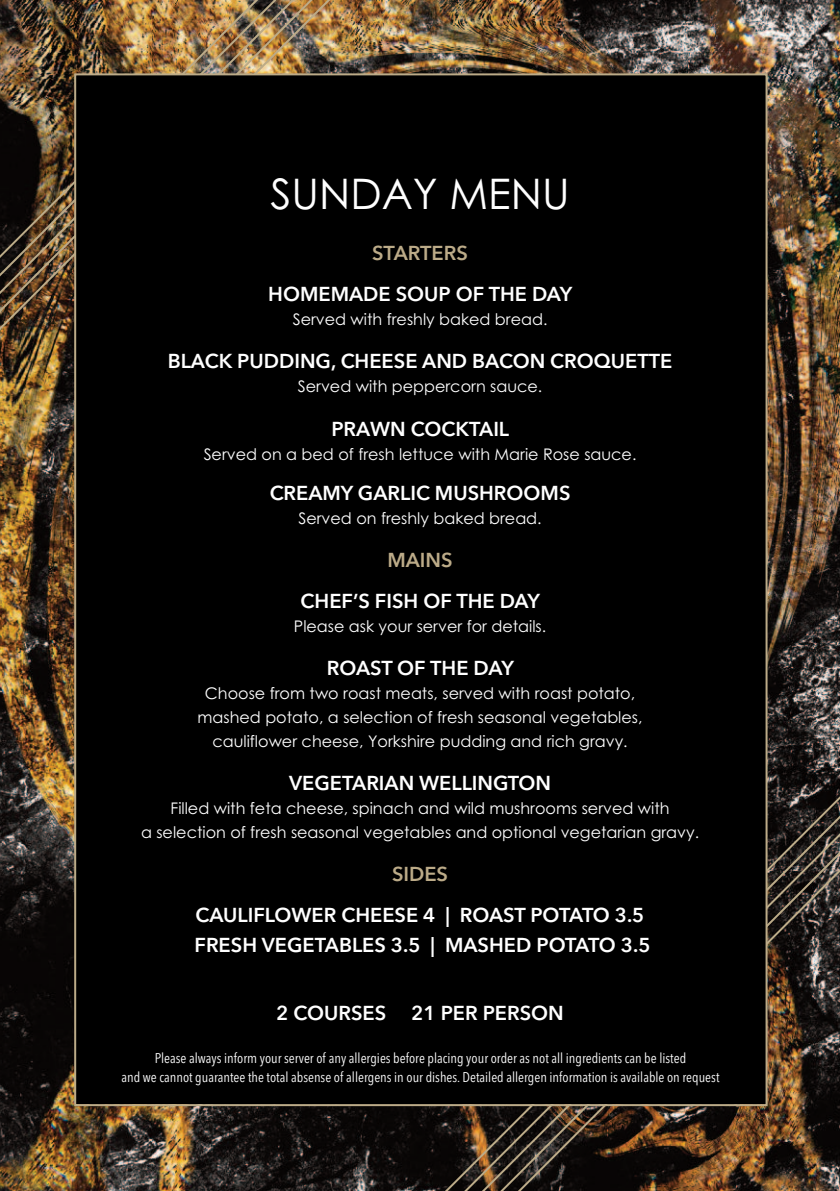
<style>
.page{position:relative;width:840px;height:1191px;background:#fff}
.page>*{position:absolute;margin:0;border:0;box-sizing:border-box;transform-origin:0 0}
.t1{font:42px "Century Gothic";color:#fff}
.t2{font:600 20px/30px "Avenir Next";color:#fff}
.t3{font:600 20px "Avenir Next";color:#bcab88}
.t4{font:16px/24px "Century Gothic";color:#fff;text-align:center}
.t5{font:14px/18.8px "Avenir Next Condensed";color:#fff;text-align:center}
</style>
<div class="page">
<img style="left:0;top:0;width:839px;height:1191px">
<img style="left:0;top:0;width:336px;height:362px">
<img style="left:460px;top:736px;width:379px;height:455px">
<div style="left:76px;top:75px;width:689px;height:1029px;background:#000"></div>
<h1 class="t1" style="left:270px;top:170px;width:300px">SUNDAY MENU</h1>
<p class="t3" style="left:372px;top:236px;width:97px">STARTERS</p>
<p class="t2" style="left:268px;top:279px;width:305px">HOMEMADE SOUP OF THE DAY</p>
<p class="t4" style="left:292px;top:308px;width:256px">Served with freshly baked bread.</p>
<p class="t2" style="left:168px;top:346px;width:506px">BLACK PUDDING, CHEESE AND BACON CROQUETTE</p>
<p class="t4" style="left:298px;top:375px;width:246px">Served with peppercorn sauce.</p>
<p class="t2" style="left:331px;top:413px;width:179px">PRAWN COCKTAIL</p>
<p class="t4" style="left:203px;top:442px;width:434px">Served on a bed of fresh lettuce with Marie Rose sauce.</p>
<p class="t2" style="left:269px;top:477px;width:302px">CREAMY GARLIC MUSHROOMS</p>
<p class="t4" style="left:298px;top:506px;width:245px">Served on freshly baked bread.</p>
<p class="t3" style="left:387px;top:543px;width:67px">MAINS</p>
<p class="t2" style="left:300px;top:585px;width:241px">CHEF’S FISH OF THE DAY</p>
<p class="t4" style="left:294px;top:614px;width:254px">Please ask your server for details.</p>
<p class="t2" style="left:326px;top:652px;width:188px">ROAST OF THE DAY</p>
<p class="t4" style="left:197px;top:681px;width:446px">Choose from two roast meats, served with roast potato, mashed potato, a selection of fresh seasonal vegetables, cauliflower cheese, Yorkshire pudding and rich gravy.</p>
<p class="t2" style="left:289px;top:767px;width:263px">VEGETARIAN WELLINGTON</p>
<p class="t4" style="left:141px;top:796px;width:559px">Filled with feta cheese, spinach and wild mushrooms served with<br>a selection of fresh seasonal vegetables and optional vegetarian gravy.</p>
<p class="t3" style="left:392px;top:857px;width:58px">SIDES</p>
<p class="t2" style="left:194px;top:899px;width:457px">CAULIFLOWER CHEESE 4 | ROAST POTATO 3.5<br>FRESH VEGETABLES 3.5 | MASHED POTATO 3.5</p>
<p class="t2" style="left:276px;top:997px;width:111px">2 COURSES</p>
<p class="t2" style="left:411px;top:997px;width:154px">21 PER PERSON</p>
<p class="t5" style="left:121px;top:1047px;width:599px">Please always inform your server of any allergies before placing your order as not all ingredients can be listed<br>and we cannot guarantee the total absense of allergens in our dishes. Detailed allergen information is available on request</p>
</div>
